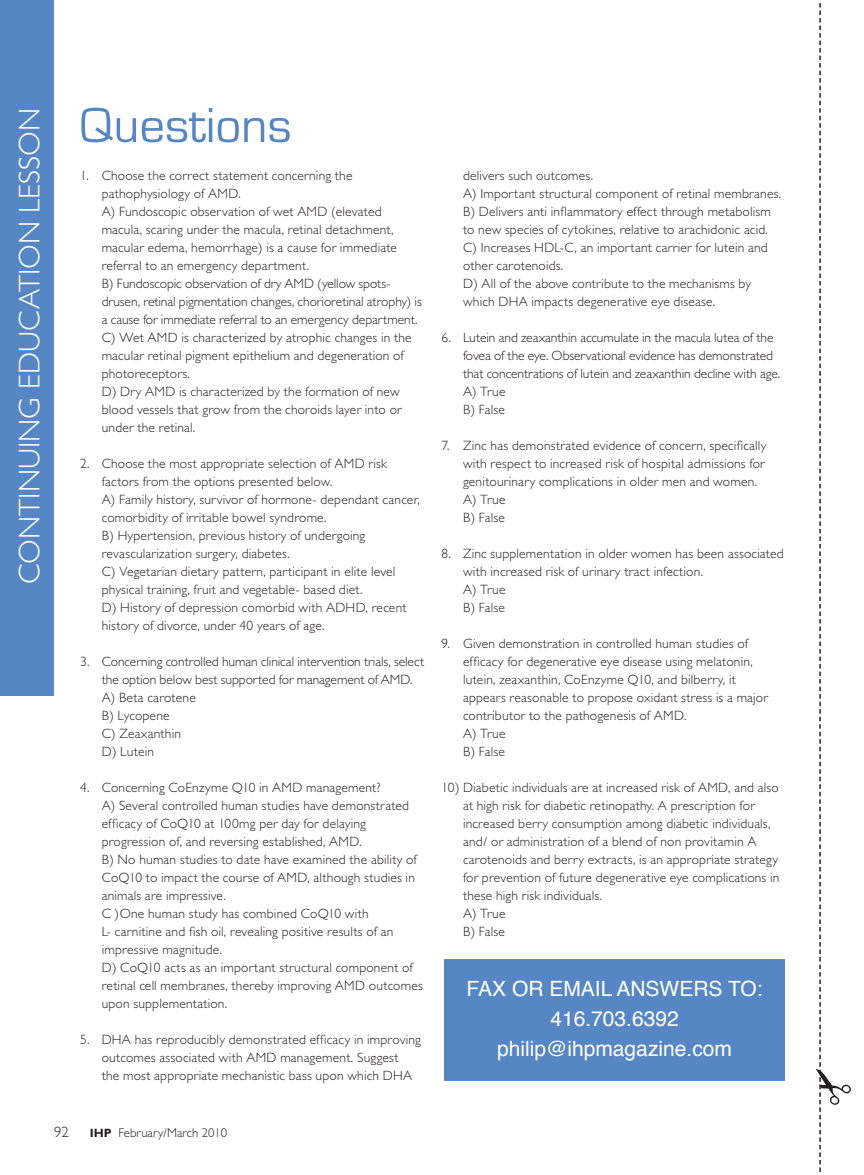
<style>
.page{position:relative;width:864px;height:1175px;background:#fff}
.page>*{position:absolute;margin:0;border:0;box-sizing:border-box;transform-origin:0 0}
.t1{font:51px "Eurostile";color:#5786c5}
.t2{font:300 30px "Gill Sans";color:#fff}
.t3{font:21px/30px "Helvetica";color:#fff;text-align:center}
.t4{font:300 15px "Gill Sans";color:#231f20}
.t5{font:300 13.5px/18px "Gill Sans";letter-spacing:.015em;color:#231f20}
.t6{font:300 13.5px/18px "Gill Sans";letter-spacing:-.005em;color:#231f20}
.t7{font:300 12.75px "Gill Sans";color:#231f20}
.s1{font-weight:700;font-size:12px}
</style>
<div class="page">
<div style="left:444px;top:958px;width:341px;height:122px;background:#5786c5"></div>
<div style="left:0;top:0;width:54px;height:695px;background:#5786c5"></div>
<svg style="left:819px;top:3px;width:2px;height:1169px"></svg>
<h2 class="t2" style="left:13px;top:584px;width:477px;rotate:-90deg">CONTINUING EDUCATION LESSON</h2>
<h1 class="t1" style="left:80px;top:101px;width:213px">Questions</h1>
<p class="t5" style="left:102px;top:167px;width:322px;text-indent:-22px">1. Choose the correct statement concerning the pathophysiology of AMD.<br>A) Fundoscopic observation of wet AMD (elevated macula, scaring under the macula, retinal detachment, macular edema, hemorrhage) is a cause for immediate referral to an emergency department.<br>B) Fundoscopic observation of dry AMD (yellow spots&shy;drusen, retinal pigmentation changes, chorioretinal atrophy) is a cause for immediate referral to an emergency department.<br>C) Wet AMD is characterized by atrophic changes in the macular retinal pigment epithelium and degeneration of photoreceptors.<br>D) Dry AMD is characterized by the formation of new blood vessels that grow from the choroids layer into or under the retinal.</p>
<p class="t5" style="left:102px;top:455px;width:320px;text-indent:-22px">2. Choose the most appropriate selection of AMD risk factors from the options presented below.<br>A) Family history, survivor of hormone- dependant cancer, comorbidity of irritable bowel syndrome.<br>B) Hypertension, previous history of undergoing revascularization surgery, diabetes.<br>C) Vegetarian dietary pattern, participant in elite level physical training, fruit and vegetable- based diet.<br>D) History of depression comorbid with ADHD, recent history of divorce, under 40 years of age.</p>
<p class="t6" style="left:102px;top:653px;width:324px;text-indent:-22px">3. Concerning controlled human clinical intervention trials, select the option below best supported for management of AMD.<br>A) Beta carotene<br>B) Lycopene<br>C) Zeaxanthin<br>D) Lutein</p>
<p class="t5" style="left:102px;top:779px;width:323px;text-indent:-22px">4. Concerning CoEnzyme Q10 in AMD management?<br>A) Several controlled human studies have demonstrated efficacy of CoQ10 at 100mg per day for delaying progression of, and reversing established, AMD.<br>B) No human studies to date have examined the ability of CoQ10 to impact the course of AMD, although studies in animals are impressive.<br>C )One human study has combined CoQ10 with<br>L- carnitine and fish oil, revealing positive results of an impressive magnitude.<br>D) CoQ10 acts as an important structural component of retinal cell membranes, thereby improving AMD outcomes upon supplementation.</p>
<p class="t5" style="left:102px;top:1030px;width:321px;text-indent:-22px">5. DHA has reproducibly demonstrated efficacy in improving outcomes associated with AMD management. Suggest<br>the most appropriate mechanistic bass upon which DHA</p>
<p class="t4" style="left:54px;top:1123px;width:16px">92</p>
<p class="t7" style="left:90px;top:1125px;width:139px"><span class="s1">IHP</span> February/March 2010</p>
<p class="t5" style="left:463px;top:166px;width:320px">delivers such outcomes.<br>A) Important structural component of retinal membranes.<br>B) Delivers anti inflammatory effect through metabolism to new species of cytokines, relative to arachidonic acid.<br>C) Increases HDL-C, an important carrier for lutein and other carotenoids.<br>D) All of the above contribute to the mechanisms by which DHA impacts degenerative eye disease.</p>
<p class="t6" style="left:463px;top:328px;width:319px;text-indent:-22px">6. Lutein and zeaxanthin accumulate in the macula lutea of the fovea of the eye. Observational evidence has demonstrated that concentrations of lutein and zeaxanthin decline with age.<br>A) True<br>B) False</p>
<p class="t5" style="left:463px;top:436px;width:305px;text-indent:-22px">7. Zinc has demonstrated evidence of concern, specifically with respect to increased risk of hospital admissions for genitourinary complications in older men and women.<br>A) True<br>B) False</p>
<p class="t5" style="left:463px;top:544px;width:322px;text-indent:-22px">8. Zinc supplementation in older women has been associated with increased risk of urinary tract infection.<br>A) True<br>B) False</p>
<p class="t5" style="left:463px;top:634px;width:306px;text-indent:-22px">9. Given demonstration in controlled human studies of efficacy for degenerative eye disease using melatonin, lutein, zeaxanthin, CoEnzyme Q10, and bilberry, it appears reasonable to propose oxidant stress is a major contributor to the pathogenesis of AMD.<br>A) True<br>B) False</p>
<p class="t5" style="left:463px;top:778px;width:318px;text-indent:-22px">10) Diabetic individuals are at increased risk of AMD, and also at high risk for diabetic retinopathy. A prescription for increased berry consumption among diabetic individuals, and/ or administration of a blend of non provitamin A carotenoids and berry extracts, is an appropriate strategy for prevention of future degenerative eye complications in these high risk individuals.<br>A) True<br>B) False</p>
<h3 class="t3" style="left:467px;top:975px;width:298px">FAX OR EMAIL ANSWERS TO:<br>416.703.6392 philip@ihpmagazine.com</h3>
</div>
